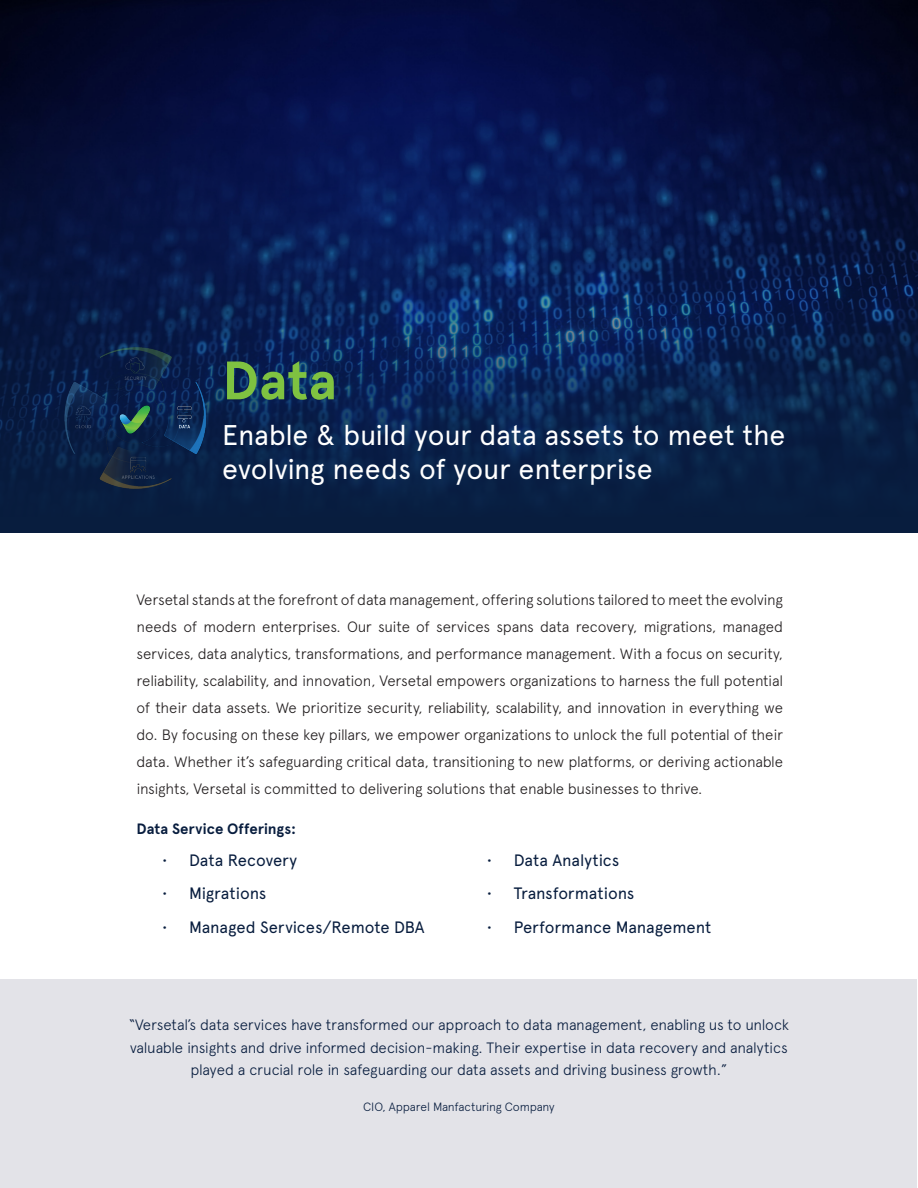
<style>
.page{position:relative;width:918px;height:1188px;background:#fff}
.page>*{position:absolute;margin:0;border:0;box-sizing:border-box;transform-origin:0 0}
.t1{font:700 54px "Apercu";color:#7fc241}
.t2{font:28.5px/34.2px "Apercu";letter-spacing:-.01em;color:#fff}
.t3{font:16.5px "Apercu";letter-spacing:-.005em;color:#081d3e}
.t4{font:300 15px/27px "Apercu";letter-spacing:-.02em;color:#231f20;text-align:justify}
.t5{font:300 15px/22.5px "Apercu";letter-spacing:-.015em;color:#081d3e;text-align:center}
.t6{font:700 15px "Apercu";letter-spacing:.005em;color:#081d3e}
.t7{font:300 12px "Apercu";letter-spacing:-.015em;color:#081d3e}
</style>
<div class="page">
<img style="left:0;top:0;width:918px;height:82px">
<svg style="left:0;top:82px;width:918px;height:447px;background:#081c4b"></svg>
<img style="left:64px;top:348px;width:142px;height:141px">
<div style="left:1px;top:980px;width:916px;height:208px;background:#e3e3e8"></div>
<p class="t1" style="left:222px;top:348px;width:116px">Data</p>
<p class="t2" style="left:222px;top:417px;width:565px">Enable &amp; build your data assets to meet the evolving needs of your enterprise</p>
<p class="t4" style="left:136px;top:586px;width:648px">Versetal stands at the forefront of data management, offering solutions tailored to meet the evolving needs of modern enterprises. Our suite of services spans data recovery, migrations, managed services, data analytics, transformations, and performance management. With a focus on security, reliability, scalability, and innovation, Versetal empowers organizations to harness the full potential of their data assets. We prioritize security, reliability, scalability, and innovation in everything we do. By focusing on these key pillars, we empower organizations to unlock the full potential of their data. Whether it’s safeguarding critical data, transitioning to new platforms, or deriving actionable insights, Versetal is committed to delivering solutions that enable businesses to thrive.</p>
<p class="t6" style="left:136px;top:820px;width:161px">Data Service Offerings:</p>
<p class="t3" style="left:162px;top:850px;width:137px">• Data Recovery</p>
<p class="t3" style="left:162px;top:884px;width:106px">• Migrations</p>
<p class="t3" style="left:162px;top:917px;width:264px">• Managed Services/Remote DBA</p>
<p class="t3" style="left:487px;top:850px;width:134px">• Data Analytics</p>
<p class="t3" style="left:487px;top:884px;width:149px">• Transformations</p>
<p class="t3" style="left:487px;top:917px;width:226px">• Performance Management</p>
<p class="t5" style="left:129px;top:1014px;width:662px">“Versetal’s data services have transformed our approach to data management, enabling us to unlock valuable insights and drive informed decision-making. Their expertise in data recovery and analytics played a crucial role in safeguarding our data assets and driving business growth.”</p>
<p class="t7" style="left:363px;top:1100px;width:193px">CIO, Apparel Manfacturing Company</p>
</div>
